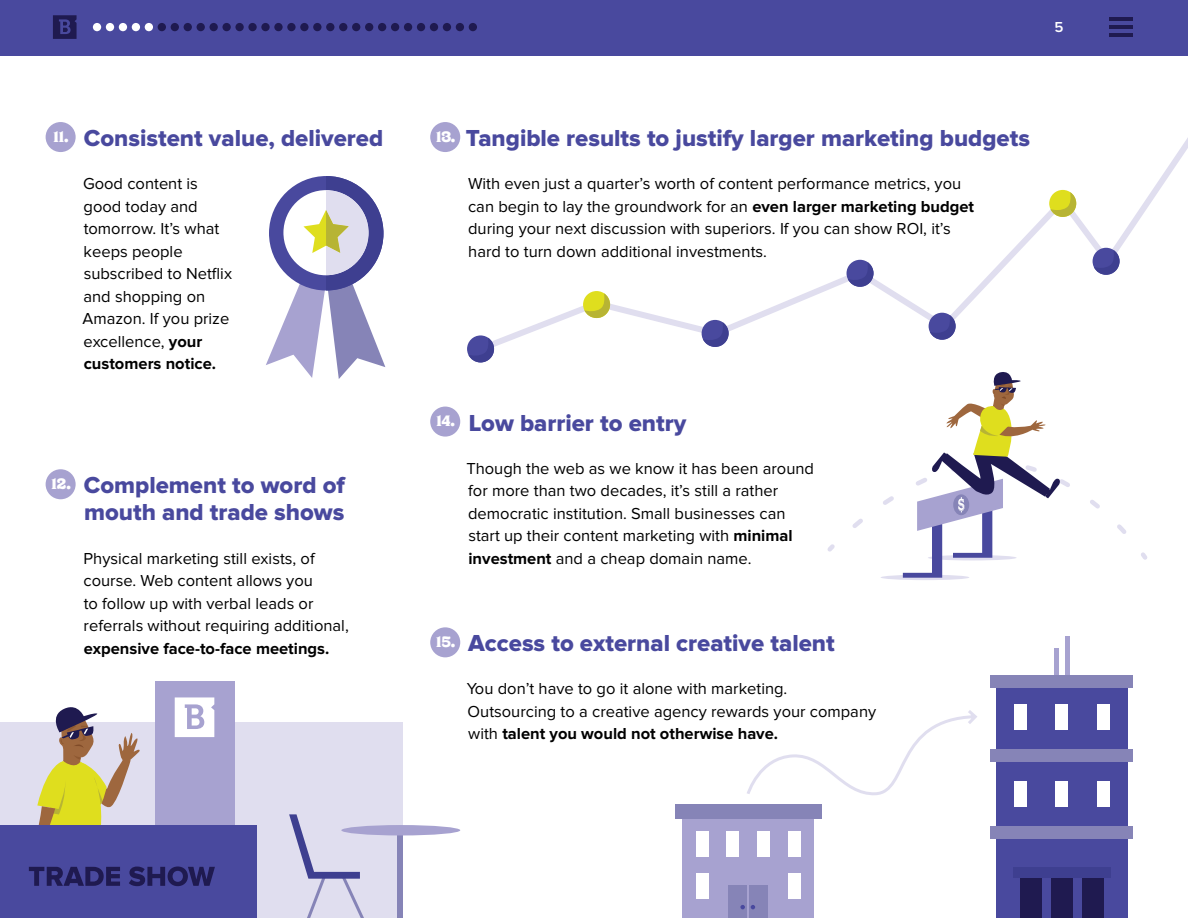
<style>
.page{position:relative;width:1188px;height:918px;background:#fff}
.page>*{position:absolute;margin:0;border:0;box-sizing:border-box;transform-origin:0 0}
.t1{font:24px/27px "Proxima Nova Extrabld";color:#49499e}
.t2{font:16.5px/22.5px "Proxima Nova";color:#000}
.t3{font:700 16.5px "Proxima Nova";color:#000}
.t4{font:15px "Regina Black Solid";color:#fff}
.t5{font:600 15px "Proxima Nova";color:#fff}
.s1{font-weight:700}
</style>
<div class="page">
<div style="left:0;top:722px;width:403px;height:196px;background:#e0deef"></div>
<div style="left:155px;top:681px;width:79px;height:237px;background:#a7a2d0"></div>
<svg style="left:37px;top:707px;width:103px;height:118px"></svg>
<svg style="left:175px;top:697px;width:39px;height:40px"></svg>
<div style="left:0;top:825px;width:256px;height:93px;background:#49499e"></div>
<div style="left:397px;top:827px;width:6px;height:91px;background:#8684b7"></div>
<div style="left:341px;top:825px;width:119px;height:10px;background:#a7a2d0;border-radius:50%"></div>
<svg style="left:29px;top:867px;width:91px;height:19px"></svg>
<svg style="left:129px;top:867px;width:86px;height:19px"></svg>
<svg style="left:289px;top:814px;width:82px;height:104px"></svg>
<div style="left:0;top:0;width:1188px;height:55px;background:#49499e"></div>
<svg style="left:53px;top:15px;width:24px;height:24px"></svg>
<hr style="left:1109px;top:17px;width:24px;height:4px;background:#1f1a50">
<hr style="left:1109px;top:25px;width:24px;height:4px;background:#1f1a50">
<hr style="left:1109px;top:33px;width:24px;height:4px;background:#1f1a50">
<div style="left:93px;top:23px;width:8px;height:8px;background:#fff;border-radius:50%"></div>
<div style="left:119px;top:23px;width:8px;height:8px;background:#fff;border-radius:50%"></div>
<div style="left:145px;top:23px;width:8px;height:8px;background:#fff;border-radius:50%"></div>
<div style="left:274px;top:23px;width:9px;height:8px;background:#1f1a50;border-radius:50%"></div>
<div style="left:210px;top:23px;width:8px;height:8px;background:#1f1a50;border-radius:50%"></div>
<div style="left:339px;top:23px;width:8px;height:8px;background:#1f1a50;border-radius:50%"></div>
<div style="left:404px;top:23px;width:8px;height:8px;background:#1f1a50;border-radius:50%"></div>
<div style="left:171px;top:23px;width:8px;height:8px;background:#1f1a50;border-radius:50%"></div>
<div style="left:300px;top:23px;width:9px;height:8px;background:#1f1a50;border-radius:50%"></div>
<div style="left:235px;top:23px;width:9px;height:8px;background:#1f1a50;border-radius:50%"></div>
<div style="left:365px;top:23px;width:8px;height:8px;background:#1f1a50;border-radius:50%"></div>
<div style="left:430px;top:23px;width:8px;height:8px;background:#1f1a50;border-radius:50%"></div>
<div style="left:106px;top:23px;width:8px;height:8px;background:#fff;border-radius:50%"></div>
<div style="left:132px;top:23px;width:8px;height:8px;background:#fff;border-radius:50%"></div>
<div style="left:158px;top:23px;width:8px;height:8px;background:#1f1a50;border-radius:50%"></div>
<div style="left:287px;top:23px;width:9px;height:8px;background:#1f1a50;border-radius:50%"></div>
<div style="left:222px;top:23px;width:9px;height:8px;background:#1f1a50;border-radius:50%"></div>
<div style="left:352px;top:23px;width:8px;height:8px;background:#1f1a50;border-radius:50%"></div>
<div style="left:417px;top:23px;width:8px;height:8px;background:#1f1a50;border-radius:50%"></div>
<div style="left:197px;top:23px;width:8px;height:8px;background:#1f1a50;border-radius:50%"></div>
<div style="left:326px;top:23px;width:8px;height:8px;background:#1f1a50;border-radius:50%"></div>
<div style="left:261px;top:23px;width:9px;height:8px;background:#1f1a50;border-radius:50%"></div>
<div style="left:391px;top:23px;width:8px;height:8px;background:#1f1a50;border-radius:50%"></div>
<div style="left:456px;top:23px;width:8px;height:8px;background:#1f1a50;border-radius:50%"></div>
<div style="left:469px;top:23px;width:8px;height:8px;background:#1f1a50;border-radius:50%"></div>
<div style="left:184px;top:23px;width:8px;height:8px;background:#1f1a50;border-radius:50%"></div>
<div style="left:313px;top:23px;width:9px;height:8px;background:#1f1a50;border-radius:50%"></div>
<div style="left:248px;top:23px;width:9px;height:8px;background:#1f1a50;border-radius:50%"></div>
<div style="left:378px;top:23px;width:8px;height:8px;background:#1f1a50;border-radius:50%"></div>
<div style="left:443px;top:23px;width:8px;height:8px;background:#1f1a50;border-radius:50%"></div>
<div style="left:46px;top:122px;width:30px;height:30px;background:#a7a2d0;border-radius:50%"></div>
<div style="left:46px;top:469px;width:30px;height:30px;background:#a7a2d0;border-radius:50%"></div>
<div style="left:430px;top:122px;width:30px;height:30px;background:#a7a2d0;border-radius:50%"></div>
<div style="left:430px;top:407px;width:30px;height:30px;background:#a7a2d0;border-radius:50%"></div>
<div style="left:430px;top:627px;width:30px;height:30px;background:#a7a2d0;border-radius:50%"></div>
<svg style="left:266px;top:176px;width:119px;height:203px"></svg>
<svg style="left:488px;top:138px;width:700px;height:212px"></svg>
<svg style="left:583px;top:291px;width:27px;height:27px"></svg>
<svg style="left:584px;top:293px;width:26px;height:25px"></svg>
<svg style="left:467px;top:335px;width:27px;height:27px"></svg>
<svg style="left:468px;top:338px;width:26px;height:24px"></svg>
<svg style="left:702px;top:320px;width:27px;height:27px"></svg>
<svg style="left:703px;top:322px;width:26px;height:25px"></svg>
<div style="left:847px;top:260px;width:27px;height:27px;background:#49499e;border-radius:50%"></div>
<svg style="left:848px;top:262px;width:26px;height:25px"></svg>
<div style="left:929px;top:313px;width:27px;height:27px;background:#49499e;border-radius:50%"></div>
<svg style="left:930px;top:315px;width:26px;height:25px"></svg>
<svg style="left:1049px;top:190px;width:27px;height:27px"></svg>
<svg style="left:1051px;top:192px;width:25px;height:25px"></svg>
<div style="left:1093px;top:248px;width:27px;height:27px;background:#49499e;border-radius:50%"></div>
<svg style="left:1094px;top:250px;width:26px;height:25px"></svg>
<div style="left:881px;top:575px;width:88px;height:5px;background:#e0deef;border-radius:50%"></div>
<svg style="left:827px;top:372px;width:320px;height:206px"></svg>
<div style="left:682px;top:810px;width:132px;height:108px;background:#a7a2d0"></div>
<div style="left:996px;top:681px;width:132px;height:237px;background:#49499e"></div>
<div style="left:675px;top:804px;width:147px;height:15px;background:#8684b7"></div>
<div style="left:696px;top:831px;width:13px;height:25px;background:#fff"></div>
<div style="left:696px;top:873px;width:13px;height:26px;background:#fff"></div>
<div style="left:788px;top:873px;width:13px;height:26px;background:#fff"></div>
<div style="left:726px;top:831px;width:13px;height:25px;background:#fff"></div>
<div style="left:757px;top:831px;width:13px;height:25px;background:#fff"></div>
<div style="left:1014px;top:704px;width:13px;height:25px;background:#fff"></div>
<div style="left:1055px;top:704px;width:13px;height:25px;background:#fff"></div>
<div style="left:1097px;top:704px;width:13px;height:25px;background:#fff"></div>
<div style="left:788px;top:831px;width:13px;height:25px;background:#fff"></div>
<div style="left:728px;top:886px;width:18px;height:32px;background:#8684b7"></div>
<div style="left:749px;top:886px;width:19px;height:32px;background:#8684b7"></div>
<svg style="left:740px;top:905px;width:5px;height:4px"></svg>
<svg style="left:751px;top:905px;width:4px;height:4px"></svg>
<div style="left:991px;top:675px;width:142px;height:13px;background:#8684b7"></div>
<div style="left:991px;top:750px;width:142px;height:12px;background:#8684b7"></div>
<div style="left:1014px;top:781px;width:13px;height:25px;background:#fff"></div>
<div style="left:1055px;top:781px;width:13px;height:25px;background:#fff"></div>
<div style="left:1097px;top:781px;width:13px;height:25px;background:#fff"></div>
<div style="left:991px;top:827px;width:142px;height:12px;background:#8684b7"></div>
<div style="left:1020px;top:878px;width:21px;height:40px;background:#1f1a50"></div>
<div style="left:1051px;top:878px;width:21px;height:40px;background:#1f1a50"></div>
<div style="left:1082px;top:878px;width:21px;height:40px;background:#1f1a50"></div>
<div style="left:1013px;top:867px;width:98px;height:11px;background:#3e3f90"></div>
<div style="left:1054px;top:649px;width:5px;height:26px;background:#a7a2d0"></div>
<hr style="left:1065px;top:636px;width:4px;height:39px;background:#a7a2d0">
<svg style="left:747px;top:710px;width:230px;height:85px"></svg>
<p class="t4" style="left:54px;top:128px;width:17px">11.</p>
<h1 class="t1" style="left:84px;top:126px;width:301px">Consistent value, delivered</h1>
<p class="t2" style="left:83px;top:173px;width:151px">Good content is good today and tomorrow. It’s what keeps people subscribed to Netflix and shopping on<br>Amazon. If you prize excellence, <span class="s1">your customers notice.</span></p>
<p class="t4" style="left:52px;top:475px;width:21px">12.</p>
<h1 class="t1" style="left:84px;top:473px;width:263px">Complement to word of mouth and trade shows</h1>
<p class="t2" style="left:84px;top:548px;width:267px">Physical marketing still exists, of course. Web content allows you<br>to follow up with verbal leads or referrals without requiring additional,</p>
<p class="t3" style="left:84px;top:641px;width:247px">expensive face-to-face meetings.</p>
<p class="t5" style="left:1055px;top:20px;width:10px">5</p>
<p class="t4" style="left:436px;top:128px;width:21px">13.</p>
<h1 class="t1" style="left:466px;top:126px;width:566px">Tangible results to justify larger marketing budgets</h1>
<p class="t2" style="left:468px;top:173px;width:508px">With even just a quarter’s worth of content performance metrics, you can begin to lay the groundwork for an <span class="s1">even larger marketing budget </span>during your next discussion with superiors. If you can show ROI, it’s hard to turn down additional investments.</p>
<p class="t4" style="left:437px;top:412px;width:20px">14.</p>
<h1 class="t1" style="left:469px;top:410px;width:219px">Low barrier to entry</h1>
<p class="t2" style="left:466px;top:458px;width:349px">Though the web as we know it has been around for more than two decades, it’s still a rather democratic institution. Small businesses can start up their content marketing with <span class="s1">minimal investment</span> and a cheap domain name.</p>
<p class="t4" style="left:436px;top:633px;width:21px">15.</p>
<h1 class="t1" style="left:468px;top:631px;width:368px">Access to external creative talent</h1>
<p class="t2" style="left:467px;top:678px;width:411px">You don’t have to go it alone with marketing.<br>Outsourcing to a creative agency rewards your company with <span class="s1">talent you would not otherwise have.</span></p>
</div>
